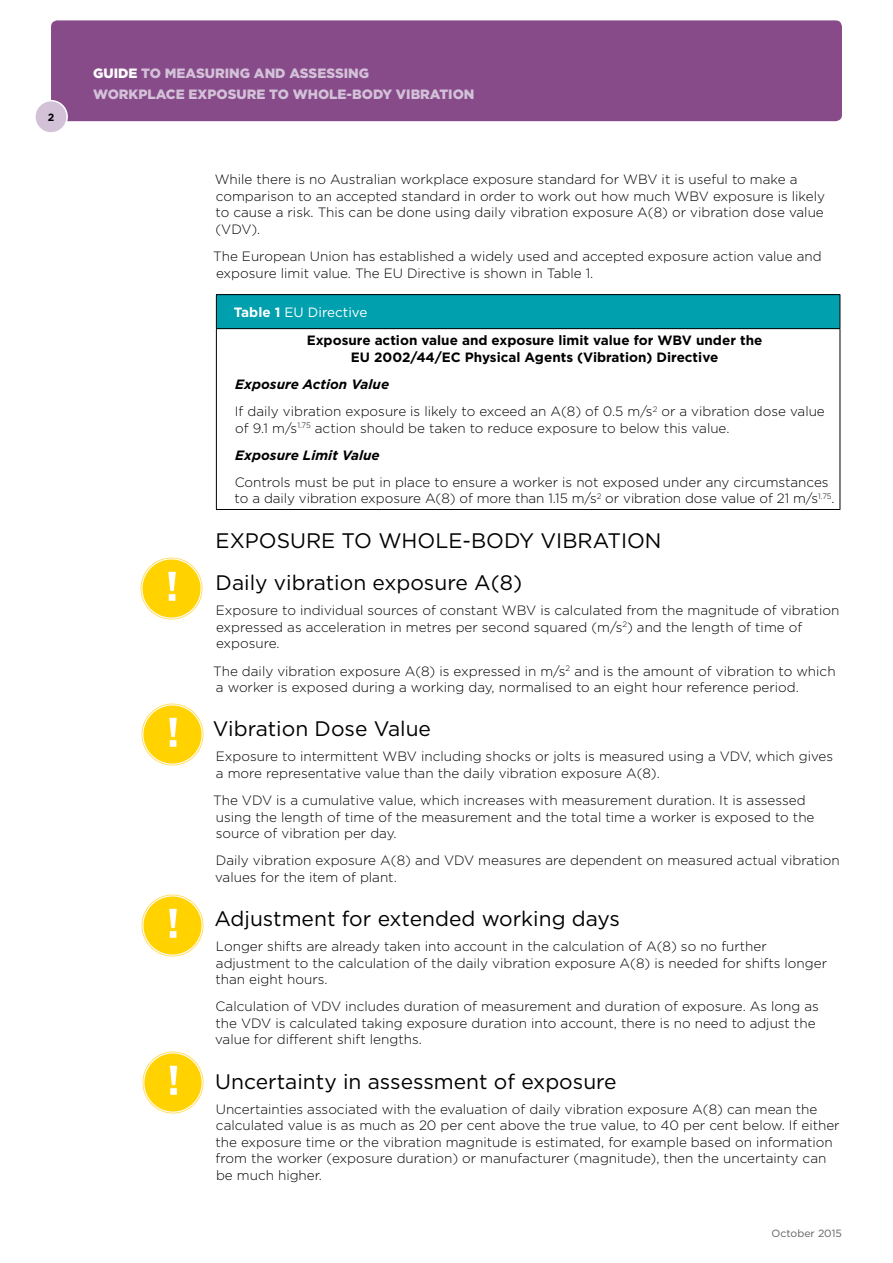
<style>
.page{position:relative;width:893px;height:1263px;background:#fff}
.page>*{position:absolute;margin:0;border:0;box-sizing:border-box;transform-origin:0 0}
.Header_2{font:21px "Gotham";color:#000}
.Body_copy{font:300 13.5px/16.5px "Gotham";color:#000}
.Body_copy-2{font:700 13.5px/16.5px "Gotham";color:#000;text-align:center}
.t1{font:900 13.5px/21px "Gotham";color:#d3c1d8}
.Body_copy-3{font:italic 700 13.5px "Gotham";color:#000}
.Body_copy-4{font:13.5px "Gotham";color:#fff}
.Body_copy-5{font:10.5px "Gotham";color:#5f6062}
.Body_copy-6{font:700 10.5px "Gotham";color:#000}
.s1{color:#fff}
.s2{font-weight:700}
</style>
<div class="page">
<div style="left:51px;top:20px;width:791px;height:101px;background:#874b8a;border-radius:6px"></div>
<div style="left:35px;top:101px;width:32px;height:32px;background:#d3c1d8;border-radius:50%"></div>
<div style="left:34px;top:100px;width:34px;height:34px;border:2px solid #fff;border-radius:50%"></div>
<div style="left:216px;top:295px;width:624px;height:34px;background:#00a0af"></div>
<hr style="left:216px;top:294px;width:624px;height:1px;background:#000">
<hr style="left:216px;top:295px;width:1px;height:33px;background:#000">
<hr style="left:840px;top:295px;width:1px;height:33px;background:#000">
<hr style="left:216px;top:328px;width:624px;height:1px;background:#000">
<hr style="left:216px;top:329px;width:1px;height:180px;background:#000">
<hr style="left:840px;top:329px;width:1px;height:180px;background:#000">
<hr style="left:216px;top:509px;width:624px;height:1px;background:#000">
<img style="left:140px;top:557px;width:63px;height:63px">
<img style="left:141px;top:703px;width:63px;height:63px">
<img style="left:141px;top:894px;width:63px;height:63px">
<img style="left:142px;top:1051px;width:62px;height:63px">
<p class="Body_copy-6" style="left:48px;top:111px;width:8px">2</p>
<p class="t1" style="left:93px;top:62px;width:383px"><span class="s1">GUIDE</span> TO MEASURING AND ASSESSING<br>WORKPLACE EXPOSURE TO WHOLE-BODY VIBRATION</p>
<p class="Body_copy" style="left:215px;top:171px;width:612px">While there is no Australian workplace exposure standard for WBV it is useful to make a comparison to an accepted standard in order to work out how much WBV exposure is likely to cause a risk. This can be done using daily vibration exposure A(8) or vibration dose value (VDV).</p>
<p class="Body_copy" style="left:213px;top:248px;width:610px">The European Union has established a widely used and accepted exposure action value and exposure limit value. The EU Directive is shown in Table 1.</p>
<p class="Body_copy-4" style="left:234px;top:304px;width:135px"><span class="s2">Table 1</span> EU Directive</p>
<p class="Body_copy-2" style="left:307px;top:332px;width:457px">Exposure action value and exposure limit value for WBV under the<br>EU 2002/44/EC Physical Agents (Vibration) Directive</p>
<p class="Body_copy-3" style="left:235px;top:376px;width:155px">Exposure Action Value</p>
<p class="Body_copy" style="left:235px;top:403px;width:591px">If daily vibration exposure is likely to exceed an A(8) of 0.5 m/s<sup>2</sup> or a vibration dose value of 9.1 m/s<sup>1.75</sup> action should be taken to reduce exposure to below this value.</p>
<p class="Body_copy-3" style="left:235px;top:447px;width:146px">Exposure Limit Value</p>
<p class="Body_copy" style="left:235px;top:474px;width:602px">Controls must be put in place to ensure a worker is not exposed under any circumstances to a daily vibration exposure A(8) of more than 1.15 m/s<sup>2</sup> or vibration dose value of 21 m/s<sup>1.75</sup>.</p>
<p class="Header_2" style="left:216px;top:528px;width:447px">EXPOSURE TO WHOLE-BODY VIBRATION</p>
<p class="Header_2" style="left:216px;top:570px;width:308px">Daily vibration exposure A(8)</p>
<p class="Body_copy" style="left:216px;top:602px;width:625px">Exposure to individual sources of constant WBV is calculated from the magnitude of vibration expressed as acceleration in metres per second squared (m/s<sup>2</sup>) and the length of time of exposure.</p>
<p class="Body_copy" style="left:213px;top:662px;width:624px">The daily vibration exposure A(8) is expressed in m/s<sup>2</sup> and is the amount of vibration to which a worker is exposed during a working day, normalised to an eight hour reference period.</p>
<p class="Header_2" style="left:213px;top:716px;width:220px">Vibration Dose Value</p>
<p class="Body_copy" style="left:216px;top:748px;width:619px">Exposure to intermittent WBV including shocks or jolts is measured using a VDV, which gives a more representative value than the daily vibration exposure A(8).</p>
<p class="Body_copy" style="left:213px;top:792px;width:603px">The VDV is a cumulative value, which increases with measurement duration. It is assessed using the length of time of the measurement and the total time a worker is exposed to the source of vibration per day.</p>
<p class="Body_copy" style="left:215px;top:852px;width:626px">Daily vibration exposure A(8) and VDV measures are dependent on measured actual vibration values for the item of plant.</p>
<p class="Header_2" style="left:214px;top:906px;width:407px">Adjustment for extended working days</p>
<p class="Body_copy" style="left:215px;top:938px;width:613px">Longer shifts are already taken into account in the calculation of A(8) so no further adjustment to the calculation of the daily vibration exposure A(8) is needed for shifts longer than eight hours.</p>
<p class="Body_copy" style="left:215px;top:998px;width:605px">Calculation of VDV includes duration of measurement and duration of exposure. As long as the VDV is calculated taking exposure duration into account, there is no need to adjust the value for different shift lengths.</p>
<p class="Header_2" style="left:215px;top:1068px;width:403px">Uncertainty in assessment of exposure</p>
<p class="Body_copy" style="left:215px;top:1100px;width:626px">Uncertainties associated with the evaluation of daily vibration exposure A(8) can mean the calculated value is as much as 20 per cent above the true value, to 40 per cent below. If either the exposure time or the vibration magnitude is estimated, for example based on information from the worker (exposure duration) or manufacturer (magnitude), then the uncertainty can be much higher.</p>
<p class="Body_copy-5" style="left:772px;top:1227px;width:72px">October 2015</p>
</div>
